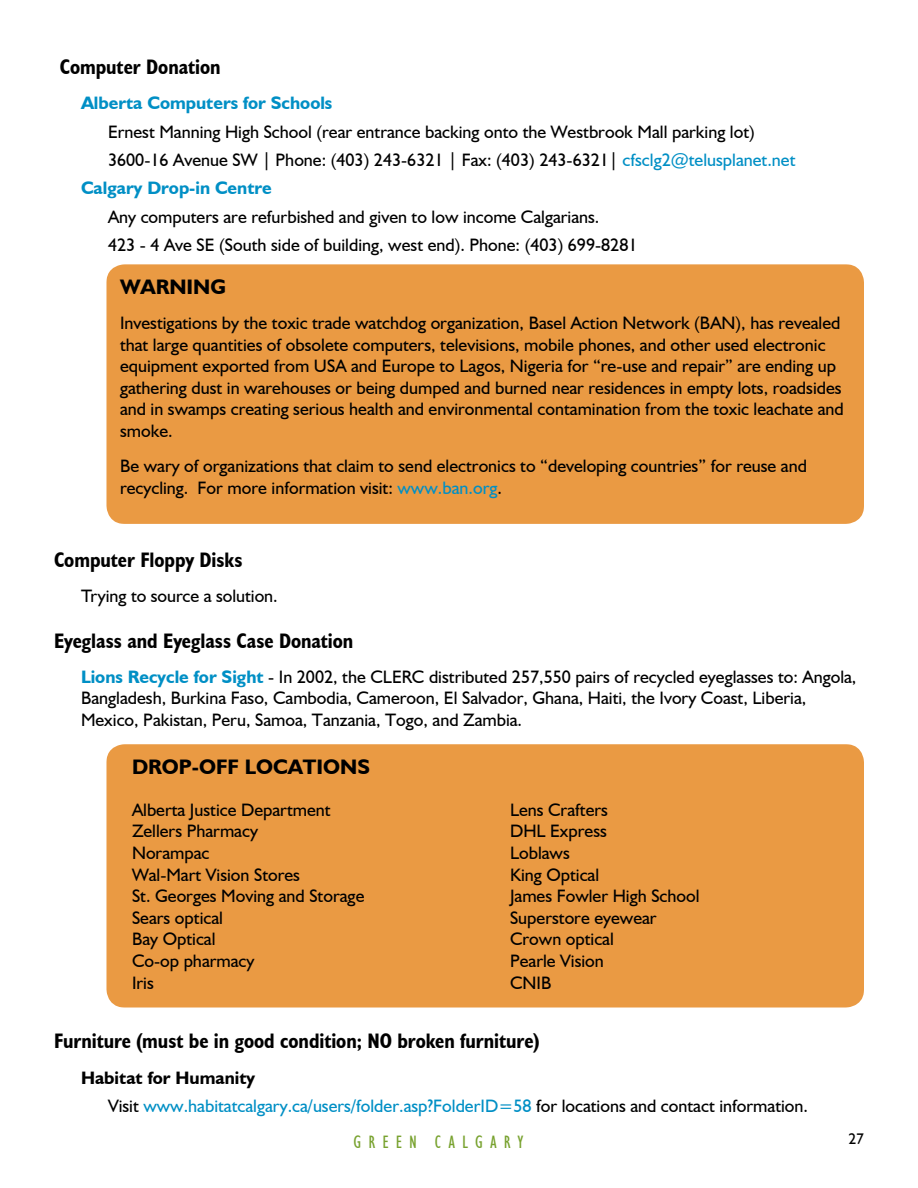
<style>
.page{position:relative;width:918px;height:1188px;background:#fff}
.page>*{position:absolute;margin:0;border:0;box-sizing:border-box;transform-origin:0 0}
.t1{font:700 condensed 21px "Humanist 521 BT";letter-spacing:-.005em;color:#000}
.t2{font:700 21px "Humanist 521 BT";color:#000}
.t3{font:18px/21.6px "Humanist 521 BT";color:#000}
.t4{font:18px/28.3px "Humanist 521 BT";color:#008fc5}
.t5{font:700 18px "Humanist 521 BT";color:#008fc5}
.t6{font:condensed 18px "Humanist 521 BT";letter-spacing:.395em;color:#78a22f}
.t7{font:15.45px "Humanist 521 BT";color:#000}
.s1{color:#008fc5}
.s2{font-weight:700;color:#008fc5}
.s3{font-weight:700;color:#000}
.s4{color:#000}
</style>
<div class="page">
<div style="left:106px;top:264px;width:758px;height:260px;background:#ea9a43"></div>
<div style="left:106px;top:744px;width:758px;height:264px;background:#ea9a43"></div>
<p class="t1" style="left:60px;top:54px;width:162px">Computer Donation</p>
<p class="t5" style="left:81px;top:92px;width:253px">Alberta Computers for Schools</p>
<p class="t3" style="left:108px;top:120px;width:648px">Ernest Manning High School (rear entrance backing onto the Westbrook Mall parking lot)</p>
<p class="t3" style="left:108px;top:149px;width:689px">3600-16 Avenue SW | Phone: (403) 243-6321 | Fax: (403) 243-6321| <span class="s1">cfsclg2@telusplanet.net</span></p>
<p class="t5" style="left:81px;top:177px;width:192px">Calgary Drop-in Centre</p>
<p class="t3" style="left:108px;top:202px;width:531px;line-height:28.3px">Any computers are refurbished and given to low income Calgarians.<br>423 - 4 Ave SE (South side of building, west end). Phone: (403) 699-8281</p>
<p class="t2" style="left:120px;top:274px;width:108px">WARNING</p>
<p class="t3" style="left:120px;top:312px;width:725px">Investigations by the toxic trade watchdog organization, Basel Action Network (BAN), has revealed that large quantities of obsolete computers, televisions, mobile phones, and other used electronic equipment exported from USA and Europe to Lagos, Nigeria for “re-use and repair” are ending up gathering dust in warehouses or being dumped and burned near residences in empty lots, roadsides and in swamps creating serious health and environmental contamination from the toxic leachate and smoke.</p>
<p class="t3" style="left:120px;top:455px;width:689px">Be wary of organizations that claim to send electronics to “developing countries” for reuse and recycling. For more information visit: <span class="s1">www.ban.org</span>.</p>
<p class="t1" style="left:54px;top:547px;width:190px">Computer Floppy Disks</p>
<p class="t3" style="left:81px;top:585px;width:198px">Trying to source a solution.</p>
<p class="t1" style="left:54px;top:627px;width:301px">Eyeglass and Eyeglass Case Donation</p>
<p class="t3" style="left:81px;top:665px;width:777px"><span class="s2">Lions Recycle for Sight</span> - In 2002, the CLERC distributed 257,550 pairs of recycled eyeglasses to: Angola,<br>Bangladesh, Burkina Faso, Cambodia, Cameroon, El Salvador, Ghana, Haiti, the Ivory Coast, Liberia,<br>Mexico, Pakistan, Peru, Samoa, Tanzania, Togo, and Zambia.</p>
<p class="t2" style="left:132px;top:754px;width:239px">DROP-OFF LOCATIONS</p>
<p class="t3" style="left:132px;top:798px;width:200px">Alberta Justice Department</p>
<p class="t3" style="left:510px;top:798px;width:100px">Lens Crafters</p>
<p class="t3" style="left:132px;top:820px;width:128px">Zellers Pharmacy</p>
<p class="t3" style="left:510px;top:820px;width:98px">DHL Express</p>
<p class="t3" style="left:132px;top:842px;width:79px">Norampac</p>
<p class="t3" style="left:510px;top:842px;width:61px">Loblaws</p>
<p class="t3" style="left:132px;top:863px;width:170px">Wal-Mart Vision Stores</p>
<p class="t3" style="left:510px;top:863px;width:91px">King Optical</p>
<p class="t3" style="left:132px;top:885px;width:234px">St. Georges Moving and Storage</p>
<p class="t3" style="left:510px;top:885px;width:191px">James Fowler High School</p>
<p class="t3" style="left:132px;top:906px;width:92px">Sears optical</p>
<p class="t3" style="left:510px;top:906px;width:148px">Superstore eyewear</p>
<p class="t3" style="left:132px;top:928px;width:85px">Bay Optical</p>
<p class="t3" style="left:510px;top:928px;width:105px">Crown optical</p>
<p class="t3" style="left:132px;top:950px;width:124px">Co-op pharmacy</p>
<p class="t3" style="left:510px;top:950px;width:95px">Pearle Vision</p>
<p class="t3" style="left:132px;top:971px;width:23px">Iris</p>
<p class="t3" style="left:510px;top:971px;width:43px">CNIB</p>
<p class="t1" style="left:54px;top:1028px;width:487px">Furniture (must be in good condition; NO broken furniture)</p>
<p class="t4" style="left:108px;top:1063px;width:702px;text-indent:-27px"><span class="s3">Habitat for Humanity<br></span><span class="s4">Visit</span> www.habitatcalgary.ca/users/folder.asp?FolderID=58 <span class="s4">for locations and contact information.</span></p>
<p class="t6" style="left:354px;top:1131px;width:171px">GREEN CALGARY</p>
<p class="t7" style="left:848px;top:1130px;width:17px">27</p>
</div>
